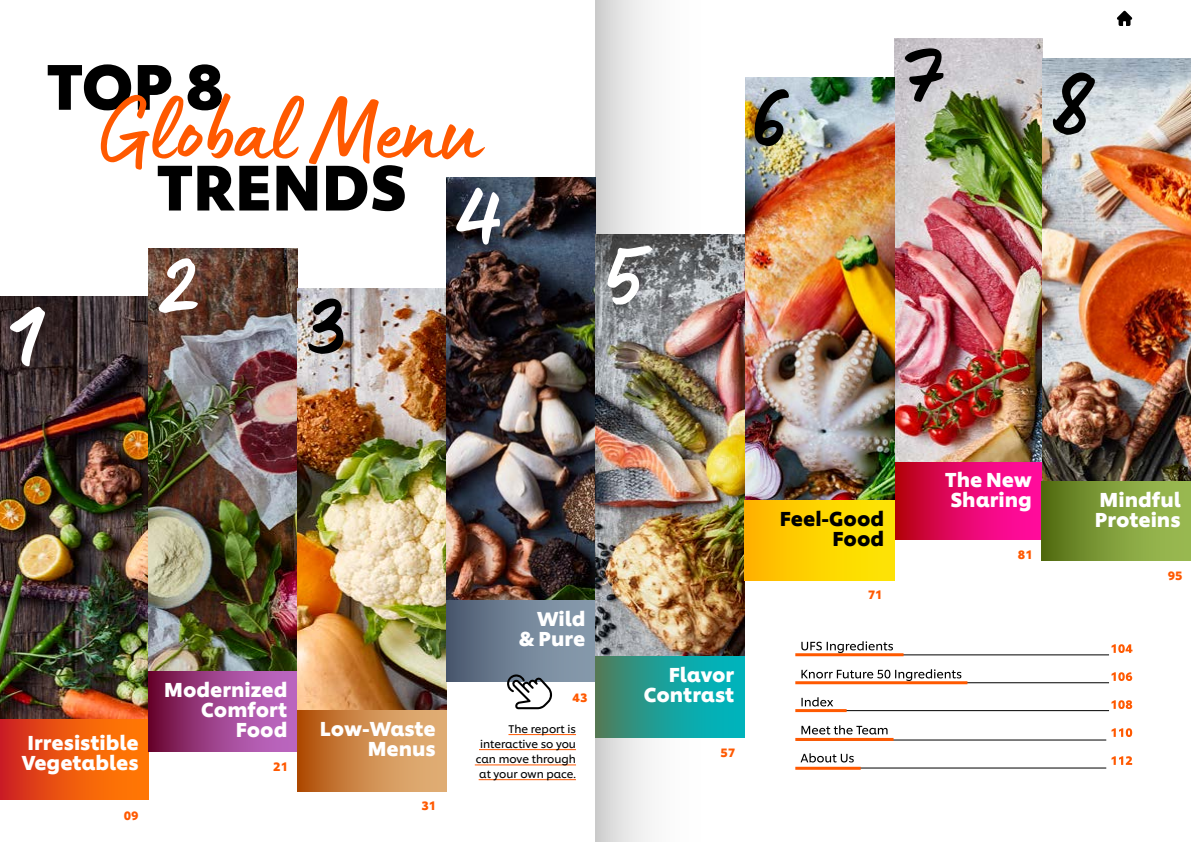
<style>
.page{position:relative;width:1191px;height:842px;background:#fff}
.page>*{position:absolute;margin:0;border:0;box-sizing:border-box;transform-origin:0 0}
.t1{font:93.3px "Lumios Marker";color:#ff5900}
.t2{font:700 63px/100.7px "Unilever Shilling";color:#000}
.t3{font:700 20px/20px "Unilever Shilling";color:#fff;text-align:right}
.t4{font:700 20px/20px "Unilever Shilling";color:#000;text-align:right}
.t5{font:700 12px "Unilever Shilling";color:#ff5900}
.t6{font:11px/15px "Unilever Shilling";color:#000;text-align:right}
</style>
<div class="page">
<svg style="left:1117px;top:11px;width:15px;height:15px"></svg>
<svg style="left:595px;top:0;width:165px;height:842px"></svg>
<svg style="left:801px;top:697px;width:32px;height:9px"></svg>
<svg style="left:1111px;top:700px;width:21px;height:9px"></svg>
<hr style="left:799px;top:710px;width:310px;height:1px;background:#000">
<hr style="left:795px;top:709px;width:51px;height:3px;background:#ff5900">
<svg style="left:801px;top:641px;width:92px;height:12px"></svg>
<svg style="left:1111px;top:644px;width:21px;height:9px"></svg>
<hr style="left:799px;top:655px;width:310px;height:1px;background:#000">
<hr style="left:795px;top:653px;width:108px;height:3px;background:#ff5900">
<svg style="left:801px;top:725px;width:86px;height:9px"></svg>
<svg style="left:1111px;top:728px;width:21px;height:9px"></svg>
<hr style="left:796px;top:740px;width:310px;height:1px;background:#000">
<hr style="left:795px;top:738px;width:98px;height:3px;background:#ff5900">
<hr style="left:796px;top:768px;width:310px;height:1px;background:#000">
<svg style="left:800px;top:753px;width:53px;height:9px"></svg>
<svg style="left:1111px;top:756px;width:21px;height:9px"></svg>
<hr style="left:795px;top:767px;width:65px;height:3px;background:#ff5900">
<svg style="left:801px;top:669px;width:160px;height:12px"></svg>
<svg style="left:1111px;top:672px;width:21px;height:9px"></svg>
<hr style="left:799px;top:682px;width:310px;height:1px;background:#000">
<hr style="left:795px;top:681px;width:172px;height:3px;background:#ff5900">
<hr style="left:508px;top:734px;width:68px;height:1px;background:#ff5900">
<hr style="left:479px;top:749px;width:97px;height:1px;background:#ff5900">
<hr style="left:475px;top:764px;width:101px;height:1px;background:#ff5900">
<hr style="left:478px;top:779px;width:98px;height:1px;background:#ff5900">
<img style="left:0;top:297px;width:149px;height:423px">
<svg style="left:9px;top:306px;width:37px;height:61px"></svg>
<div style="left:0;top:720px;width:149px;height:80px;background:linear-gradient(to right,#d12820,#ff8500)"></div>
<svg style="left:894px;top:461px;width:148px;height:79px;background:#e20b65"></svg>
<img style="left:894px;top:38px;width:148px;height:423px">
<svg style="left:904px;top:47px;width:40px;height:56px;background:#7e7b7f"></svg>
<img style="left:149px;top:248px;width:148px;height:423px">
<svg style="left:159px;top:258px;width:40px;height:55px"></svg>
<svg style="left:149px;top:671px;width:148px;height:81px;background:#9c4189"></svg>
<img style="left:298px;top:289px;width:148px;height:421px">
<svg style="left:308px;top:299px;width:35px;height:55px;background:#645f5d"></svg>
<svg style="left:298px;top:710px;width:148px;height:81px;background:#cd884a"></svg>
<img style="left:447px;top:178px;width:148px;height:423px">
<svg style="left:456px;top:188px;width:44px;height:57px"></svg>
<div style="left:446px;top:601px;width:149px;height:80px;background:linear-gradient(to right,#4f5d73,#8fa3b5)"></div>
<img style="left:596px;top:235px;width:148px;height:421px">
<div style="left:595px;top:656px;width:149px;height:82px;background:linear-gradient(to right,#4a8162,#00bccc)"></div>
<svg style="left:607px;top:246px;width:45px;height:59px"></svg>
<img style="left:745px;top:77px;width:149px;height:423px">
<svg style="left:754px;top:89px;width:35px;height:57px;background:#616460"></svg>
<div style="left:744px;top:501px;width:150px;height:79px;background:linear-gradient(to right,#ffb600,#fdea03)"></div>
<img style="left:1042px;top:59px;width:149px;height:423px">
<svg style="left:1052px;top:72px;width:42px;height:63px;background:#727779"></svg>
<div style="left:1042px;top:482px;width:148px;height:78px;background:linear-gradient(to right,#597318,#a3c45a)"></div>
<svg style="left:505px;top:674px;width:47px;height:35px"></svg>
<h2 class="t2" style="left:157px;top:30px;width:252px;text-indent:-110px">TOP 8<br>TRENDS</h2>
<h1 class="t1" style="left:101px;top:70px;width:380px">Global Menu</h1>
<p class="t3" style="left:22px;top:730px;width:118px;text-align:left">Irresistible<br>Vegetables</p>
<p class="t5" style="left:124px;top:806px;width:16px">09</p>
<p class="t3" style="left:164px;top:677px;width:125px">Modernized<br>Comfort<br>Food</p>
<p class="t5" style="left:273px;top:758px;width:16px">21</p>
<p class="t3" style="left:320px;top:717px;width:117px">Low-Waste<br>Menus</p>
<p class="t5" style="left:421px;top:796px;width:16px">31</p>
<p class="t3" style="left:519px;top:607px;width:68px">Wild &amp; Pure</p>
<p class="t5" style="left:572px;top:688px;width:16px">43</p>
<p class="t6" style="left:476px;top:720px;width:102px">The report is interactive so you can move through at your own pace.</p>
<p class="t3" style="left:643px;top:662px;width:92px">Flavor<br>Contrast</p>
<p class="t5" style="left:720px;top:743px;width:16px">57</p>
<p class="t4" style="left:779px;top:506px;width:106px">Feel-Good<br>Food</p>
<p class="t5" style="left:868px;top:585px;width:16px">71</p>
<p class="t3" style="left:945px;top:467px;width:88px;text-align:left">The New<br>Sharing</p>
<p class="t5" style="left:1018px;top:545px;width:16px">81</p>
<p class="t3" style="left:1094px;top:488px;width:87px;text-align:left">Mindful<br>Proteins</p>
<p class="t5" style="left:1167px;top:566px;width:16px">95</p>
</div>
